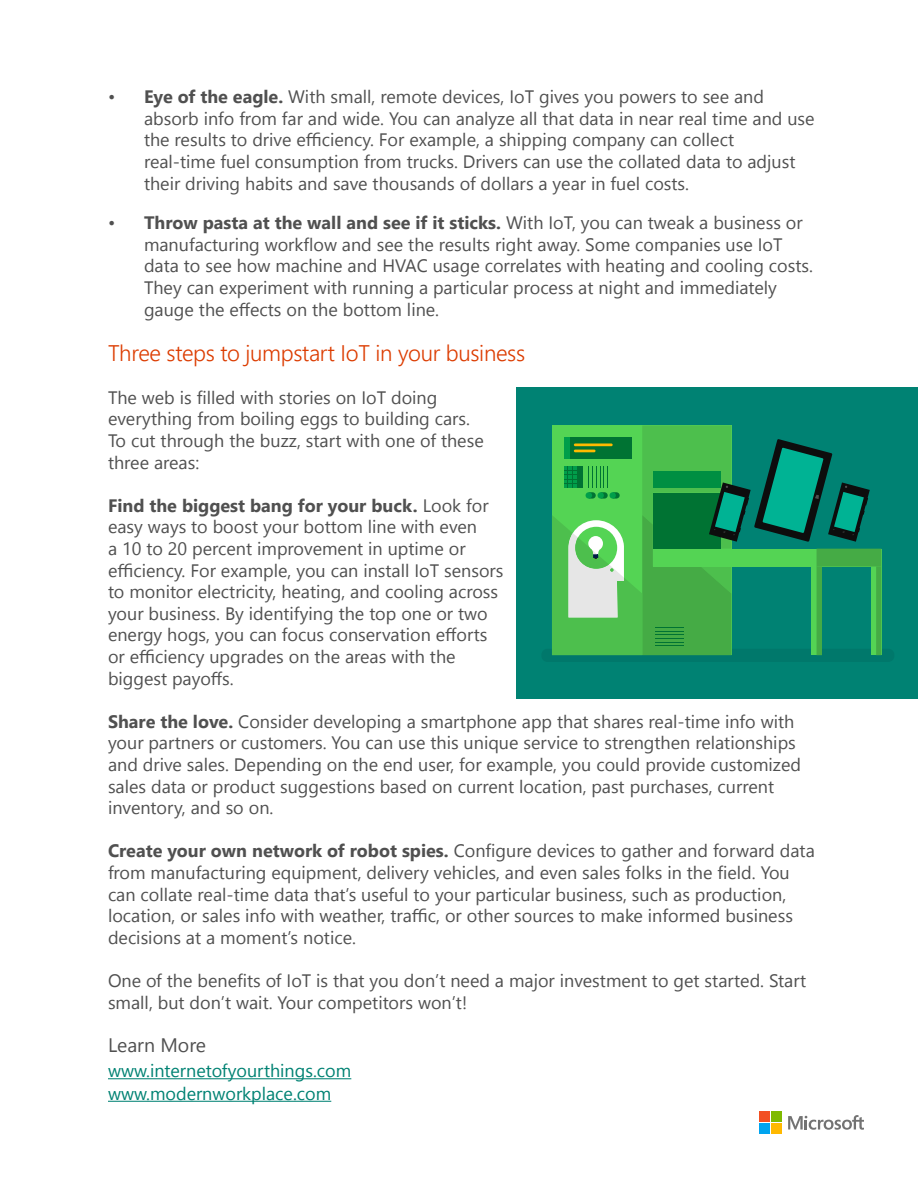
<style>
.page{position:relative;width:918px;height:1188px;background:#fff}
.page>*{position:absolute;margin:0;border:0;box-sizing:border-box;transform-origin:0 0}
.t1{font:300 22.5px "Segoe UI";letter-spacing:-.015em;color:#dc3c00}
.body{font:19.5px "Segoe UI";color:#505050}
.body-2{font:18px/21.6px "Segoe UI";color:#505050}
.body_bullets{font:18px/21.6px "Segoe UI";color:#505050}
.body-3{font:18px "Segoe UI";color:#008273}
.s1{font-weight:700}
</style>
<div class="page">
<hr style="left:108px;top:1078px;width:243px;height:1px;background:#008273">
<hr style="left:108px;top:1101px;width:223px;height:1px;background:#008273">
<div style="left:516px;top:387px;width:402px;height:312px;background:#008273"></div>
<div style="left:541px;top:649px;width:353px;height:13px;background:#00786b;border-radius:6px"></div>
<svg style="left:552px;top:425px;width:329px;height:230px"></svg>
<svg style="left:788px;top:1115px;width:76px;height:15px"></svg>
<div style="left:759px;top:1112px;width:11px;height:10px;background:#f25022"></div>
<div style="left:771px;top:1112px;width:10px;height:10px;background:#7fba00"></div>
<div style="left:759px;top:1123px;width:11px;height:11px;background:#00a4ef"></div>
<div style="left:771px;top:1123px;width:10px;height:11px;background:#ffb900"></div>
<p class="body_bullets" style="left:144px;top:85px;width:672px;text-indent:-36px">• <span class="s1">Eye of the eagle.</span> With small, remote devices, IoT gives you powers to see and absorb info from far and wide. You can analyze all that data in near real time and use the results to drive efficiency. For example, a shipping company can collect<br>real-time fuel consumption from trucks. Drivers can use the collated data to adjust their driving habits and save thousands of dollars a year in fuel costs.</p>
<p class="body_bullets" style="left:144px;top:211px;width:671px;text-indent:-36px">• <span class="s1">Throw pasta at the wall and see if it sticks.</span> With IoT, you can tweak a business or manufacturing workflow and see the results right away. Some companies use IoT data to see how machine and HVAC usage correlates with heating and cooling costs.<br>They can experiment with running a particular process at night and immediately gauge the effects on the bottom line.</p>
<p class="t1" style="left:108px;top:336px;width:419px">Three steps to jumpstart IoT in your business</p>
<p class="body-2" style="left:108px;top:386px;width:377px">The web is filled with stories on IoT doing everything from boiling eggs to building cars.<br>To cut through the buzz, start with one of these three areas:</p>
<p class="body-2" style="left:108px;top:494px;width:397px"><span class="s1">Find the biggest bang for your buck.</span> Look for easy ways to boost your bottom line with even<br>a 10 to 20 percent improvement in uptime or efficiency. For example, you can install IoT sensors to monitor electricity, heating, and cooling across your business. By identifying the top one or two energy hogs, you can focus conservation efforts or efficiency upgrades on the areas with the biggest payoffs.</p>
<p class="body-2" style="left:108px;top:710px;width:695px"><span class="s1">Share the love.</span> Consider developing a smartphone app that shares real-time info with your partners or customers. You can use this unique service to strengthen relationships and drive sales. Depending on the end user, for example, you could provide customized sales data or product suggestions based on current location, past purchases, current inventory, and so on.</p>
<p class="body-2" style="left:108px;top:839px;width:708px"><span class="s1">Create your own network of robot spies.</span> Configure devices to gather and forward data from manufacturing equipment, delivery vehicles, and even sales folks in the field. You can collate real-time data that’s useful to your particular business, such as production, location, or sales info with weather, traffic, or other sources to make informed business decisions at a moment’s notice.</p>
<p class="body-2" style="left:108px;top:969px;width:700px">One of the benefits of IoT is that you don’t need a major investment to get started. Start small, but don’t wait. Your competitors won’t!</p>
<p class="body" style="left:108px;top:1030px;width:100px">Learn More</p>
<p class="body-3" style="left:108px;top:1057px;width:245px">www.internetofyourthings.com</p>
<p class="body-3" style="left:108px;top:1080px;width:225px">www.modernworkplace.com</p>
</div>
